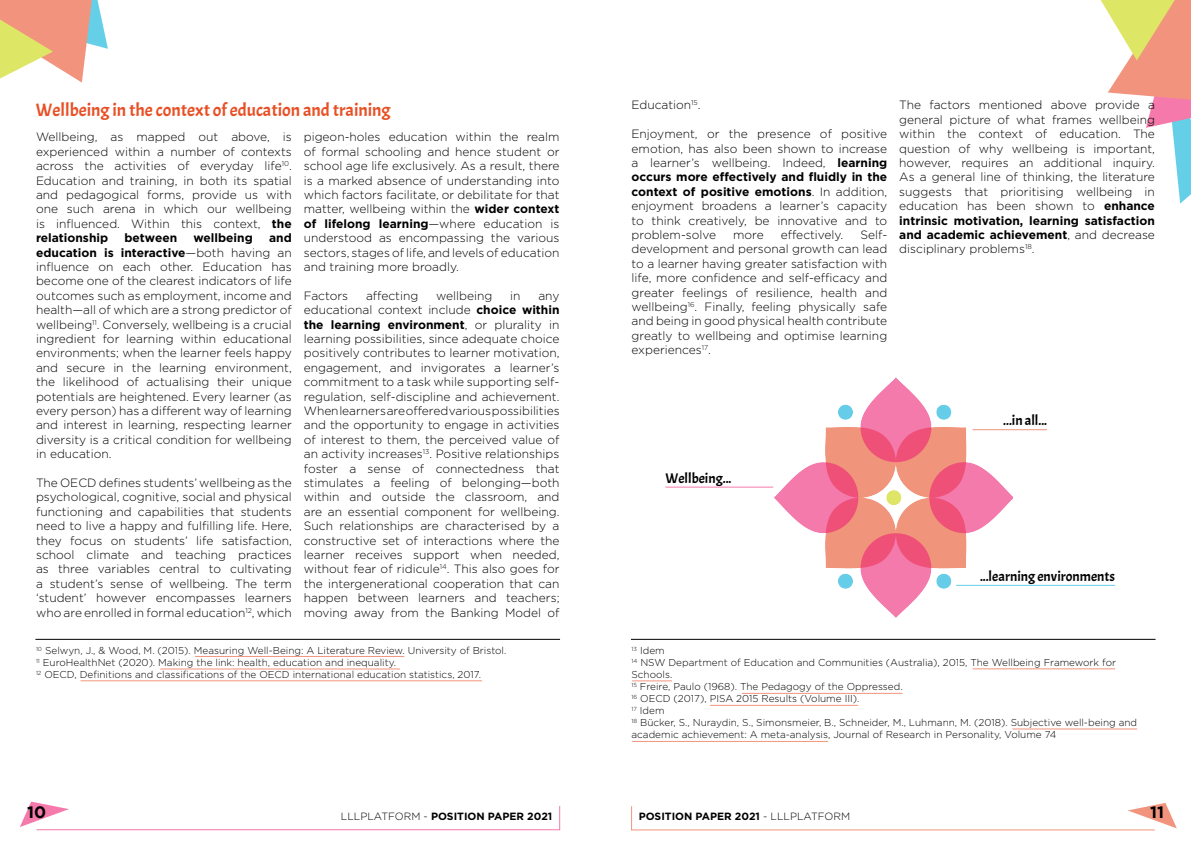
<style>
.page{position:relative;width:1191px;height:842px;background:#fff}
.page>*{position:absolute;margin:0;border:0;box-sizing:border-box;transform-origin:0 0}
.t1{font:18px "Acme";color:#e84f24}
.t2{font:700 16.5px "Gotham";color:#000}
.t3{font:14px "Acme";color:#000}
.t4{font:300 12px/14.4px "Gotham HTF";color:#000;text-align:justify}
.t5{font:700 12px "Gotham HTF";color:#000}
.t6{font:700 10.5px "Gotham HTF";color:#000}
.t7{font:300 10px/12px "Gotham";color:#000}
.s1{font-weight:700}
.s2{font-weight:300}
</style>
<div class="page">
<svg style="left:1128px;top:803px;width:48px;height:25px"></svg>
<svg style="left:20px;top:801px;width:49px;height:26px"></svg>
<svg style="left:559px;top:806px;width:1px;height:24px"></svg>
<hr style="left:36px;top:829px;width:523px;height:1px;background:#f57aab">
<svg style="left:631px;top:806px;width:1px;height:23px"></svg>
<hr style="left:631px;top:829px;width:523px;height:1px;background:#f2947d">
<svg style="left:0;top:0;width:108px;height:83px"></svg>
<svg style="left:1100px;top:0;width:91px;height:204px"></svg>
<hr style="left:35px;top:639px;width:525px;height:1px;background:#000">
<hr style="left:631px;top:639px;width:524px;height:1px;background:#000">
<hr style="left:195px;top:656px;width:209px;height:1px;background:#f2947d">
<hr style="left:81px;top:680px;width:401px;height:1px;background:#f2947d">
<hr style="left:972px;top:668px;width:143px;height:1px;background:#f2947d">
<hr style="left:160px;top:668px;width:240px;height:1px;background:#f2947d">
<hr style="left:632px;top:680px;width:40px;height:1px;background:#f2947d">
<hr style="left:742px;top:693px;width:160px;height:1px;background:#f2947d">
<hr style="left:1012px;top:728px;width:125px;height:1px;background:#f2947d">
<hr style="left:632px;top:741px;width:196px;height:1px;background:#f2947d">
<hr style="left:710px;top:705px;width:148px;height:1px;background:#f2947d">
<img style="left:773px;top:377px;width:240px;height:240px">
<hr style="left:665px;top:487px;width:108px;height:1px;background:#f57aab">
<hr style="left:972px;top:429px;width:75px;height:1px;background:#f2947d">
<hr style="left:956px;top:585px;width:159px;height:1px;background:#66cfe8">
<p class="t1" style="left:36px;top:99px;width:356px">Wellbeing in the context of education and training</p>
<p class="t4" style="left:36px;top:130px;width:257px">Wellbeing, as mapped out above, is experienced within a number of contexts across the activities of everyday life<sup>10</sup>.<br>Education and training, in both its spatial and pedagogical forms, provide us with one such arena in which our wellbeing is influenced. Within this context, <span class="s1">the relationship</span></p>
<p class="t4" style="left:36px;top:231px;width:257px;text-indent:233px"><span class="s1">and education is interactive</span>—both having an influence on each other. Education has become one of the clearest indicators of life outcomes such as employment, income and health—all of which are a strong predictor of wellbeing<sup>11</sup>. Conversely, wellbeing is a crucial ingredient for learning within educational environments; when the learner feels happy and secure in the learning environment, the likelihood of actualising their unique potentials are heightened. Every learner (as every person) has a different way of learning and interest in learning, respecting learner diversity is a critical condition for wellbeing in education.</p>
<p class="t4" style="left:36px;top:475px;width:257px">The OECD defines students’ wellbeing as the psychological, cognitive, social and physical functioning and capabilities that students need to live a happy and fulfilling life. Here, they focus on students’ life satisfaction, school climate and teaching practices as three variables central to cultivating a student’s sense of wellbeing. The term ‘student’ however encompasses learners who are enrolled in formal education<sup>12</sup>, which</p>
<p class="t5" style="left:124px;top:231px;width:54px">between</p>
<p class="t5" style="left:193px;top:231px;width:61px">wellbeing</p>
<p class="t4" style="left:304px;top:130px;width:257px">pigeon-holes education within the realm of formal schooling and hence student or school age life exclusively. As a result, there is a marked absence of understanding into which factors facilitate, or debilitate for that matter, wellbeing within the <span class="s1">wider context of lifelong learning</span>—where education is understood as encompassing the various sectors, stages of life, and levels of education and training more broadly.</p>
<p class="t4" style="left:304px;top:288px;width:46px">Factors</p>
<p class="t4" style="left:366px;top:288px;width:54px">affecting</p>
<p class="t4" style="left:436px;top:288px;width:58px">wellbeing</p>
<p class="t4" style="left:510px;top:288px;width:12px">in</p>
<p class="t4" style="left:304px;top:288px;width:257px;text-indent:235px">any educational context include <span class="s1">choice within the learning environment</span>, or plurality in learning possibilities, since adequate choice positively contributes to learner motivation, engagement, and invigorates a learner’s commitment to a task while supporting self&shy;regulation, self-discipline and achievement.<br>When learners are offered various possibilities and the opportunity to engage in activities of interest to them, the perceived value of an activity increases<sup>13</sup>. Positive relationships foster a sense of connectedness that stimulates a feeling of belonging—both within and outside the classroom, and are an essential component for wellbeing.<br>Such relationships are characterised by a constructive set of interactions where the learner receives support when needed, without fear of ridicule<sup>14</sup>. This also goes for the intergenerational cooperation that can happen between learners and teachers; moving away from the Banking Model of</p>
<p class="t7" style="left:36px;top:644px;width:472px"><sup>10</sup> Selwyn, J., &amp; Wood, M. (2015). Measuring Well-Being: A Literature Review. University of Bristol.</p>
<p class="t7" style="left:36px;top:656px;width:361px"><sup>11</sup> EuroHealthNet (2020). Making the link: health, education and inequality.</p>
<p class="t7" style="left:36px;top:668px;width:446px"><sup>12</sup> OECD, Definitions and classifications of the OECD international education statistics, 2017.</p>
<p class="t4" style="left:631px;top:98px;width:71px">Education<sup>15</sup>.</p>
<p class="t4" style="left:631px;top:127px;width:257px">Enjoyment, or the presence of positive emotion, has also been shown to increase a learner’s wellbeing. Indeed, <span class="s1">learning occurs more effectively and fluidly in the context of positive emotions</span>. In addition, enjoyment broadens a learner’s capacity to think creatively, be innovative and to problem-solve</p>
<p class="t4" style="left:631px;top:227px;width:257px;text-indent:229px">Self&shy;development and personal growth can lead to a learner having greater satisfaction with life, more confidence and self-efficacy and greater feelings of resilience, health and wellbeing<sup>16</sup>. Finally, feeling physically safe and being in good physical health contribute greatly to wellbeing and optimise learning experiences<sup>17</sup>.</p>
<p class="t4" style="left:733px;top:227px;width:32px">more</p>
<p class="t4" style="left:780px;top:227px;width:64px">effectively.</p>
<p class="t4" style="left:899px;top:98px;width:257px">The factors mentioned above provide a general picture of what frames wellbeing within the context of education. The question of why wellbeing is important, however, requires an additional inquiry.<br>As a general line of thinking, the literature suggests that prioritising wellbeing in education has been shown to <span class="s1">enhance intrinsic motivation, learning satisfaction and academic achievement</span>, and decrease disciplinary problems<sup>18</sup>.</p>
<p class="t3" style="left:665px;top:469px;width:67px">Wellbeing...</p>
<p class="t3" style="left:1003px;top:412px;width:45px">...in all...</p>
<p class="t3" style="left:980px;top:567px;width:137px">...learning environments</p>
<p class="t7" style="left:631px;top:644px;width:35px"><sup>13</sup> Idem</p>
<p class="t7" style="left:631px;top:656px;width:486px"><sup>14</sup> NSW Department of Education and Communities (Australia), 2015, The Wellbeing Framework for<br>Schools.</p>
<p class="t7" style="left:631px;top:680px;width:273px"><sup>15</sup> Freire, Paulo (1968). The Pedagogy of the Oppressed.</p>
<p class="t7" style="left:631px;top:692px;width:229px"><sup>16</sup> OECD (2017), PISA 2015 Results (Volume III).</p>
<p class="t7" style="left:631px;top:704px;width:35px"><sup>17</sup> Idem</p>
<p class="t7" style="left:631px;top:716px;width:507px"><sup>18</sup> Bücker, S., Nuraydin, S., Simonsmeier, B., Schneider, M., Luhmann, M. (2018). Subjective well-being and academic achievement: A meta-analysis, Journal of Research in Personality, Volume 74</p>
<h2 class="t2" style="left:27px;top:802px;width:21px">10</h2>
<p class="t6" style="left:341px;top:810px;width:213px"><span class="s2">LLLPLATFORM -</span> POSITION PAPER 2021</p>
<p class="t6" style="left:638px;top:810px;width:213px">POSITION PAPER 2021 <span class="s2">- LLLPLATFORM</span></p>
<h2 class="t2" style="left:1150px;top:802px;width:15px">11</h2>
</div>
